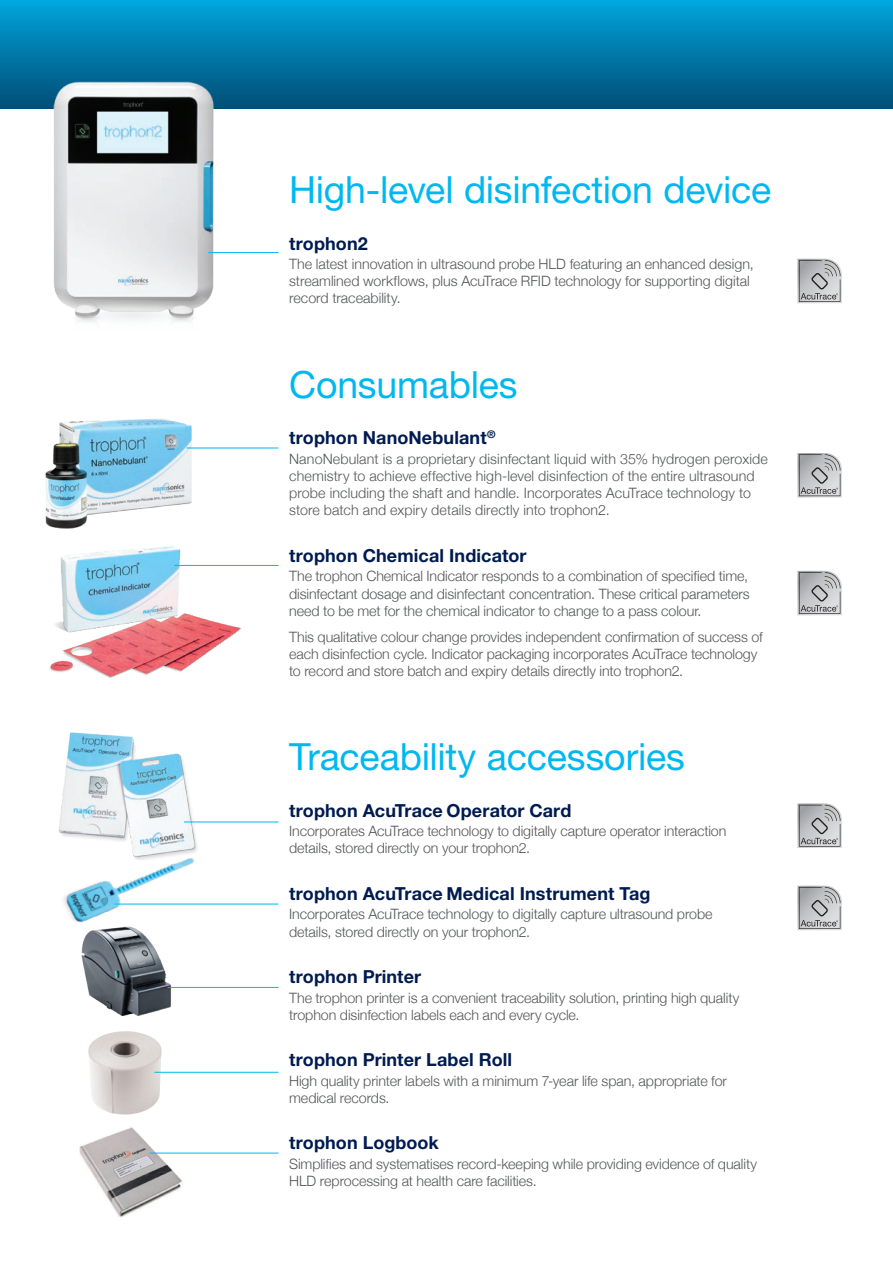
<style>
.page{position:relative;width:893px;height:1263px;background:#fff}
.page>*{position:absolute;margin:0;border:0;box-sizing:border-box;transform-origin:0 0}
.TX_Header_1{font:37.5px "Helvetica Neue LT Pro";letter-spacing:-.005em;color:#00b8f0}
.TX_Header_2{font:700 18px "Helvetica Neue LT Pro";letter-spacing:.005em;color:#001b50}
.TX_Body_1{font:300 14.25px/17.2px "Helvetica Neue";letter-spacing:-.005em;color:#545557}
</style>
<div class="page">
<img style="left:81px;top:937px;width:94px;height:79px">
<img style="left:58px;top:732px;width:147px;height:110px">
<img style="left:88px;top:1031px;width:74px;height:83px">
<hr style="left:184px;top:821px;width:95px;height:1px;background:#00b8f0">
<hr style="left:168px;top:987px;width:111px;height:1px;background:#00b8f0">
<hr style="left:154px;top:1072px;width:125px;height:1px;background:#00b8f0">
<img style="left:63px;top:842px;width:140px;height:95px">
<hr style="left:114px;top:904px;width:165px;height:1px;background:#00b8f0">
<img style="left:79px;top:1127px;width:105px;height:90px">
<hr style="left:150px;top:1153px;width:129px;height:1px;background:#00b8f0">
<img style="left:50px;top:546px;width:195px;height:132px">
<hr style="left:174px;top:565px;width:105px;height:1px;background:#00b8f0">
<img style="left:45px;top:418px;width:150px;height:111px">
<hr style="left:186px;top:448px;width:93px;height:1px;background:#00b8f0">
<div style="left:0;top:0;width:893px;height:108px;background:linear-gradient(to bottom,#00a5dc,#014e77)"></div>
<img style="left:37px;top:75px;width:193px;height:247px">
<hr style="left:208px;top:252px;width:71px;height:1px;background:#00b8f0">
<svg style="left:797px;top:803px;width:45px;height:45px;background:#b4b4b6"></svg>
<svg style="left:797px;top:886px;width:45px;height:44px;background:#b3b3b5"></svg>
<svg style="left:797px;top:453px;width:45px;height:44px;background:#b3b3b5"></svg>
<svg style="left:797px;top:571px;width:45px;height:44px;background:#b3b3b5"></svg>
<svg style="left:797px;top:259px;width:45px;height:44px;background:#b3b3b5"></svg>
<p class="TX_Header_1" style="left:289px;top:167px;width:484px">High-level disinfection device</p>
<p class="TX_Header_2" style="left:289px;top:232px;width:80px">trophon2</p>
<p class="TX_Body_1" style="left:289px;top:254px;width:466px">The latest innovation in ultrasound probe HLD featuring an enhanced design, streamlined workflows, plus AcuTrace RFID technology for supporting digital record traceability.</p>
<p class="TX_Header_1" style="left:289px;top:361px;width:230px">Consumables</p>
<p class="TX_Header_2" style="left:289px;top:427px;width:208px">trophon NanoNebulant<sup>®</sup></p>
<p class="TX_Body_1" style="left:289px;top:449px;width:480px">NanoNebulant is a proprietary disinfectant liquid with 35% hydrogen peroxide chemistry to achieve effective high-level disinfection of the entire ultrasound probe including the shaft and handle. Incorporates AcuTrace technology to store batch and expiry details directly into trophon2.</p>
<p class="TX_Header_2" style="left:289px;top:544px;width:239px">trophon Chemical Indicator</p>
<p class="TX_Body_1" style="left:289px;top:566px;width:462px;text-align:justify">The trophon Chemical Indicator responds to a combination of specified time, disinfectant dosage and disinfectant concentration. These critical parameters need to be met for the chemical indicator to change to a pass colour.</p>
<p class="TX_Body_1" style="left:289px;top:627px;width:475px">This qualitative colour change provides independent confirmation of success of each disinfection cycle. Indicator packaging incorporates AcuTrace technology to record and store batch and expiry details directly into trophon2.</p>
<p class="TX_Header_1" style="left:289px;top:734px;width:397px">Traceability accessories</p>
<p class="TX_Header_2" style="left:289px;top:799px;width:284px">trophon AcuTrace Operator Card</p>
<p class="TX_Body_1" style="left:289px;top:821px;width:439px">Incorporates AcuTrace technology to digitally capture operator interaction details, stored directly on your trophon2.</p>
<p class="TX_Header_2" style="left:289px;top:882px;width:363px">trophon AcuTrace Medical Instrument Tag</p>
<p class="TX_Body_1" style="left:289px;top:905px;width:425px">Incorporates AcuTrace technology to digitally capture ultrasound probe details, stored directly on your trophon2.</p>
<p class="TX_Header_2" style="left:289px;top:966px;width:134px">trophon Printer</p>
<p class="TX_Body_1" style="left:289px;top:988px;width:452px">The trophon printer is a convenient traceability solution, printing high quality trophon disinfection labels each and every cycle.</p>
<p class="TX_Header_2" style="left:289px;top:1049px;width:225px">trophon Printer Label Roll</p>
<p class="TX_Body_1" style="left:289px;top:1071px;width:439px">High quality printer labels with a minimum 7-year life span, appropriate for medical records.</p>
<p class="TX_Header_2" style="left:289px;top:1132px;width:151px">trophon Logbook</p>
<p class="TX_Body_1" style="left:289px;top:1154px;width:469px">Simplifies and systematises record-keeping while providing evidence of quality<br>HLD reprocessing at health care facilities.</p>
</div>
